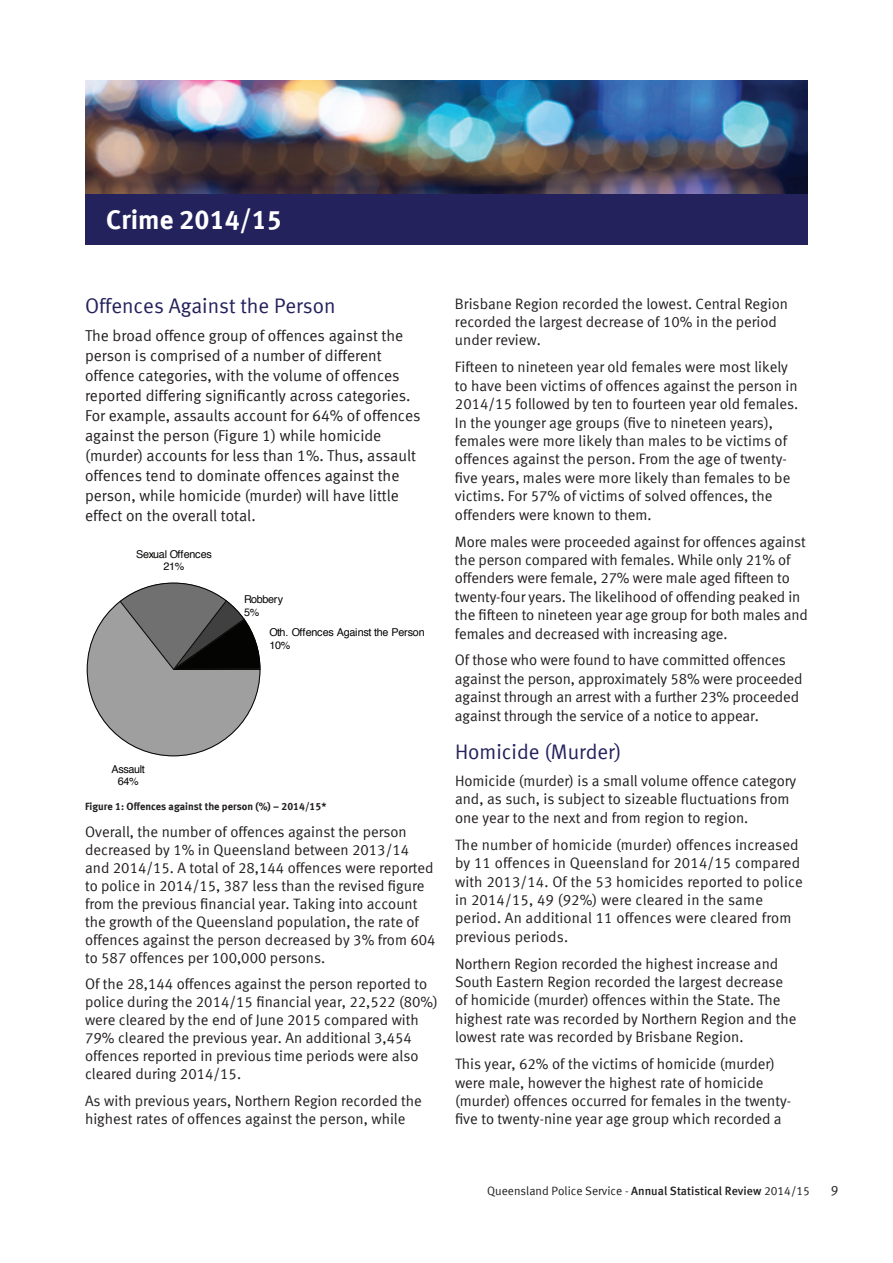
<style>
.page{position:relative;width:893px;height:1263px;background:#fff}
.page>*{position:absolute;margin:0;border:0;box-sizing:border-box;transform-origin:0 0}
.t1{font:27px "Meta Bold CELF";color:#fff}
.t2{font:21px "Meta Normal LF";color:#23225c}
.t3{font:15.75px/20px "Meta Normal LF";color:#231f20}
.t4{font:15px/18.5px "Meta Normal LF";color:#231f20}
.t5{font:13.5px "Meta Normal LF";color:#231f20}
.t6{font:12px "Meta Normal LF";color:#231f20}
.t7{font:10.8px/12px "Helvetica";letter-spacing:-.025em;color:#040503}
.t8{font:10.5px "Meta Bold CELF";color:#231f20}
.s1{font-family:"Meta Medium LF"}
</style>
<div class="page">
<svg style="left:87px;top:582px;width:174px;height:174px"></svg>
<div style="left:85px;top:193px;width:723px;height:51px;background:#23225c"></div>
<img style="left:85px;top:81px;width:723px;height:112px">
<h1 class="t1" style="left:106px;top:203px;width:177px">Crime 2014/15</h1>
<h2 class="t2" style="left:85px;top:294px;width:252px">Offences Against the Person</h2>
<p class="t3" style="left:85px;top:326px;width:337px">The broad offence group of offences against the person is comprised of a number of different offence categories, with the volume of offences reported differing significantly across categories.<br>For example, assaults account for 64% of offences against the person (Figure 1) while homicide (murder) accounts for less than 1%. Thus, assault offences tend to dominate offences against the person, while homicide (murder) will have little effect on the overall total.</p>
<p class="t7" style="left:136px;top:549px;width:77px;text-align:center">Sexual Offences<br>21%</p>
<p class="t7" style="left:244px;top:594px;width:41px">Robbery<br>5%</p>
<p class="t7" style="left:269px;top:627px;width:157px">Oth. Offences Against the Person<br>10%</p>
<p class="t7" style="left:111px;top:763px;width:35px;text-align:center">Assault<br>64%</p>
<p class="t8" style="left:85px;top:800px;width:243px">Figure 1: Offences against the person (%) – 2014/15*</p>
<p class="t4" style="left:85px;top:822px;width:352px;line-height:18px">Overall, the number of offences against the person decreased by 1% in Queensland between 2013/14 and 2014/15. A total of 28,144 offences were reported to police in 2014/15, 387 less than the revised figure from the previous financial year. Taking into account the growth of the Queensland population, the rate of offences against the person decreased by 3% from 604 to 587 offences per 100,000 persons.</p>
<p class="t4" style="left:85px;top:975px;width:354px;line-height:18px">Of the 28,144 offences against the person reported to police during the 2014/15 financial year, 22,522 (80%) were cleared by the end of June 2015 compared with 79% cleared the previous year. An additional 3,454 offences reported in previous time periods were also cleared during 2014/15.</p>
<p class="t4" style="left:85px;top:1091px;width:338px;line-height:18px">As with previous years, Northern Region recorded the highest rates of offences against the person, while</p>
<p class="t4" style="left:455px;top:294px;width:334px">Brisbane Region recorded the lowest. Central Region recorded the largest decrease of 10% in the period under review.</p>
<p class="t4" style="left:455px;top:358px;width:345px">Fifteen to nineteen year old females were most likely to have been victims of offences against the person in 2014/15 followed by ten to fourteen year old females.<br>In the younger age groups (five to nineteen years), females were more likely than males to be victims of offences against the person. From the age of twenty&shy;five years, males were more likely than females to be victims. For 57% of victims of solved offences, the offenders were known to them.</p>
<p class="t4" style="left:455px;top:532px;width:354px">More males were proceeded against for offences against the person compared with females. While only 21% of offenders were female, 27% were male aged fifteen to twenty-four years. The likelihood of offending peaked in the fifteen to nineteen year age group for both males and females and decreased with increasing age.</p>
<p class="t4" style="left:455px;top:651px;width:349px">Of those who were found to have committed offences against the person, approximately 58% were proceeded against through an arrest with a further 23% proceeded against through the service of a notice to appear.</p>
<h2 class="t2" style="left:455px;top:740px;width:168px">Homicide (Murder)</h2>
<p class="t4" style="left:455px;top:771px;width:343px">Homicide (murder) is a small volume offence category and, as such, is subject to sizeable fluctuations from one year to the next and from region to region.</p>
<p class="t4" style="left:455px;top:835px;width:349px">The number of homicide (murder) offences increased by 11 offences in Queensland for 2014/15 compared with 2013/14. Of the 53 homicides reported to police in 2014/15, 49 (92%) were cleared in the same period. An additional 11 offences were cleared from previous periods.</p>
<p class="t4" style="left:455px;top:954px;width:343px">Northern Region recorded the highest increase and South Eastern Region recorded the largest decrease of homicide (murder) offences within the State. The highest rate was recorded by Northern Region and the lowest rate was recorded by Brisbane Region.</p>
<p class="t4" style="left:455px;top:1054px;width:338px">This year, 62% of the victims of homicide (murder) were male, however the highest rate of homicide (murder) offences occurred for females in the twenty&shy;five to twenty-nine year age group which recorded a</p>
<p class="t6" style="left:487px;top:1184px;width:324px">Queensland Police Service - <span class="s1">Annual Statistical Review</span> 2014/15</p>
<p class="t5" style="left:831px;top:1182px;width:9px">9</p>
</div>
